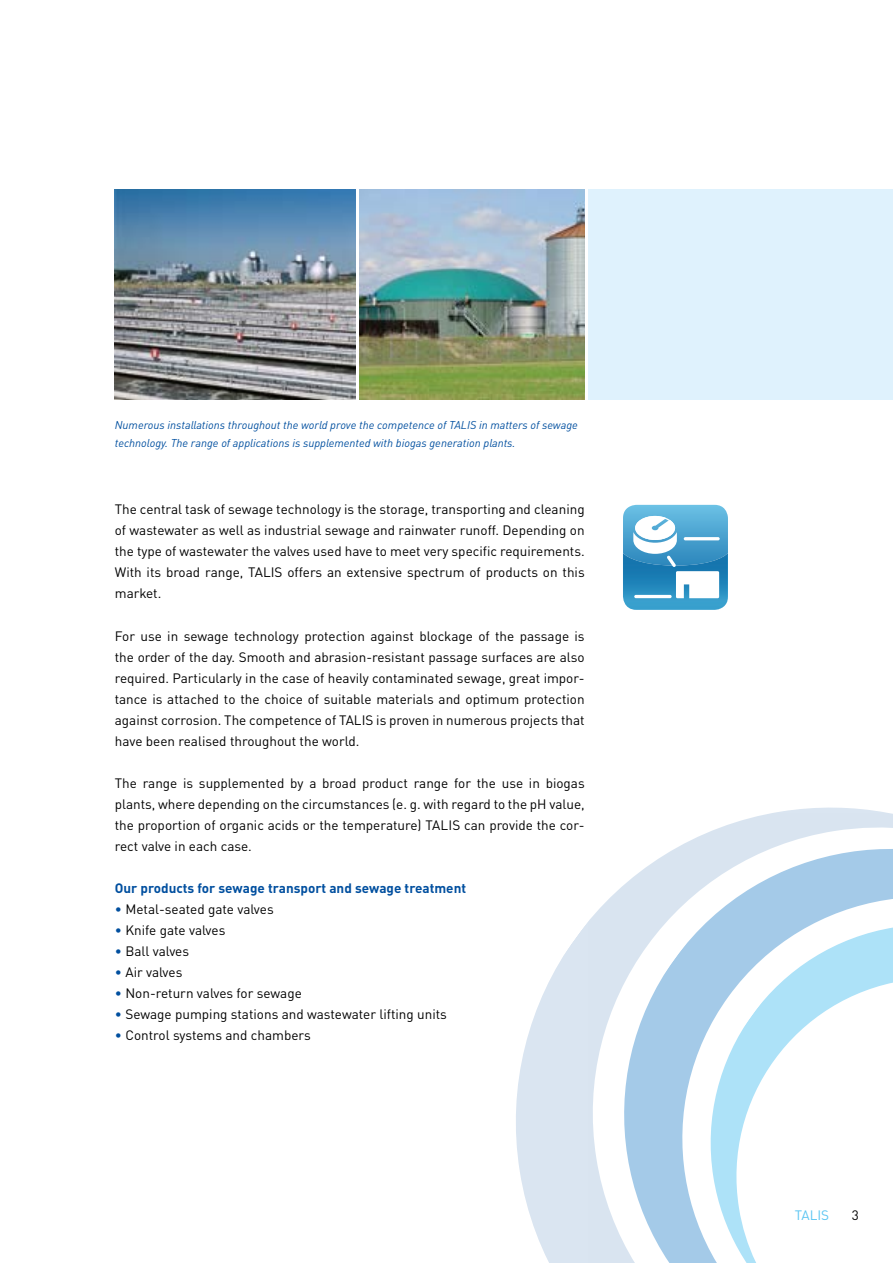
<style>
.page{position:relative;width:893px;height:1263px;background:#fff}
.page>*{position:absolute;margin:0;border:0;box-sizing:border-box;transform-origin:0 0}
.t1{font:13.5px/21px "DIN Pro";color:#000;text-align:justify}
.t2{font:700 13.5px "DIN Pro";color:#004f9f}
.t3{font:13.5px "DIN Pro";color:#5bc5f2}
.t4{font:italic 11.25px/18px "DIN Pro";color:#004f9f}
.s1{color:#004f9f}
</style>
<div class="page">
<svg style="left:516px;top:807px;width:371px;height:456px;fill:#dae5f1"></svg>
<svg style="left:589px;top:813px;width:304px;height:450px"></svg>
<svg style="left:694px;top:908px;width:199px;height:355px"></svg>
<svg style="left:623px;top:505px;width:105px;height:105px"></svg>
<img style="left:115px;top:190px;width:240px;height:210px">
<img style="left:359px;top:190px;width:226px;height:210px">
<div style="left:589px;top:190px;width:304px;height:210px;background:#dff2fd"></div>
<p class="t4" style="left:115px;top:415px;width:465px">Numerous installations throughout the world prove the competence of TALIS in matters of sewage technology. The range of applications is supplemented with biogas generation plants.</p>
<p class="t1" style="left:115px;top:498px;width:471px">The central task of sewage technology is the storage, transporting and cleaning of wastewater as well as industrial sewage and rainwater runoff. Depending on the type of wastewater the valves used have to meet very specific requirements.<br>With its broad range, TALIS offers an extensive spectrum of products on this market.</p>
<p class="t1" style="left:115px;top:624px;width:471px">For use in sewage technology protection against blockage of the passage is the order of the day. Smooth and abrasion-resistant passage surfaces are also required. Particularly in the case of heavily contaminated sewage, great impor&shy;tance is attached to the choice of suitable materials and optimum protection against corrosion. The competence of TALIS is proven in numerous projects that have been realised throughout the world.</p>
<p class="t1" style="left:115px;top:771px;width:471px">The range is supplemented by a broad product range for the use in biogas plants, where depending on the circumstances (e. g. with regard to the pH value, the proportion of organic acids or the temperature) TALIS can provide the cor&shy;rect valve in each case.</p>
<p class="t2" style="left:115px;top:876px;width:353px">Our products for sewage transport and sewage treatment</p>
<p class="t1" style="left:115px;top:897px;width:160px"><span class="s1">•</span> Metal-seated gate valves</p>
<p class="t1" style="left:115px;top:918px;width:112px"><span class="s1">•</span> Knife gate valves</p>
<p class="t1" style="left:115px;top:939px;width:76px"><span class="s1">•</span> Ball valves</p>
<p class="t1" style="left:115px;top:960px;width:69px"><span class="s1">•</span> Air valves</p>
<p class="t1" style="left:115px;top:981px;width:189px"><span class="s1">•</span> Non-return valves for sewage</p>
<p class="t1" style="left:115px;top:1002px;width:334px"><span class="s1">•</span> Sewage pumping stations and wastewater lifting units</p>
<p class="t1" style="left:115px;top:1023px;width:198px"><span class="s1">•</span> Control systems and chambers</p>
<p class="t3" style="left:795px;top:1205px;width:36px">TALIS</p>
<p class="t1" style="left:852px;top:1203px;width:9px">3</p>
</div>
